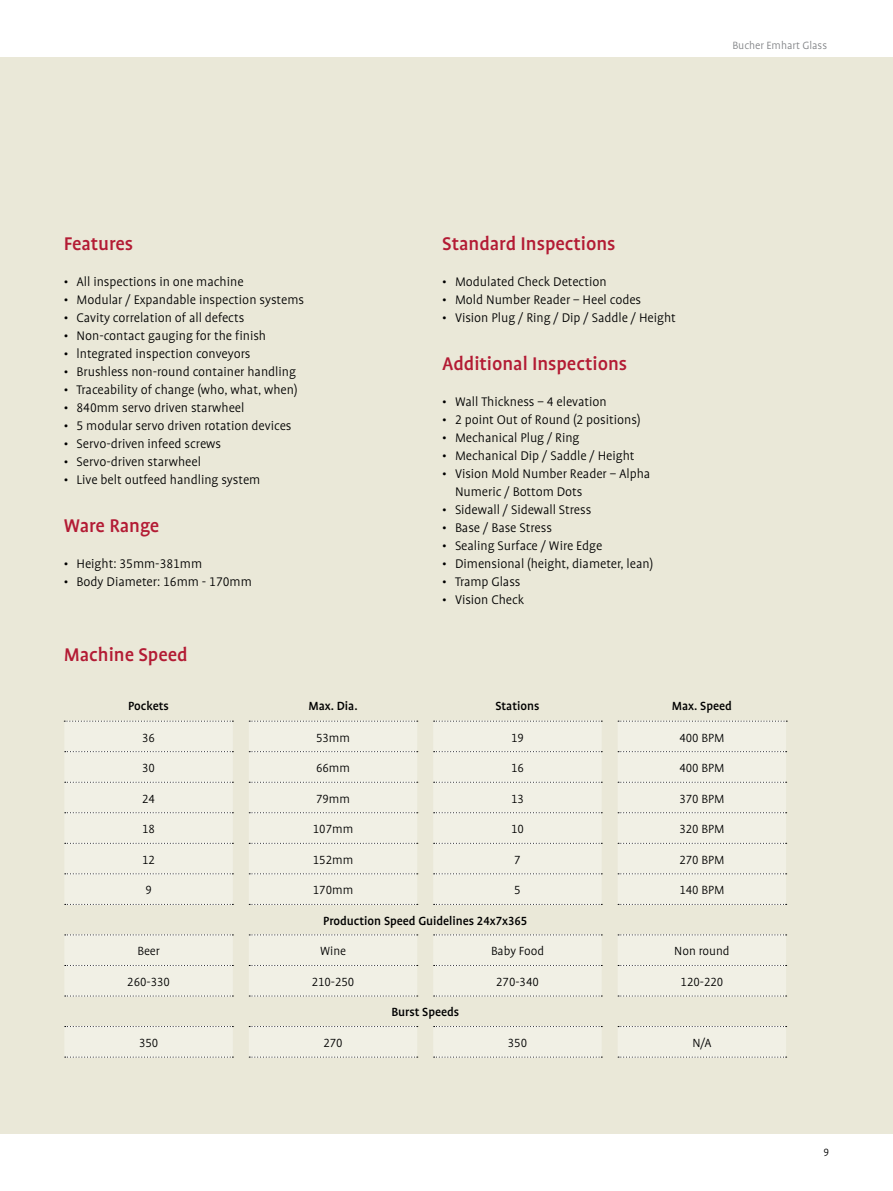
<style>
.page{position:relative;width:893px;height:1191px;background:#fff}
.page>*{position:absolute;margin:0;border:0;box-sizing:border-box;transform-origin:0 0}
.t1{font:500 21px "Bucher Profile";letter-spacing:-.005em;color:#b31b34}
.t2{font:300 14.25px/18px "Bucher Profile";letter-spacing:-.005em;color:#000}
.t3{font:300 13.5px "Bucher Profile";letter-spacing:-.005em;color:#000}
.t4{font:500 13.5px "Bucher Profile";letter-spacing:-.005em;color:#000}
.t5{font:300 12px "Bucher Profile";letter-spacing:-.005em;color:#808285}
.t6{font:300 12px "Bucher Profile";color:#000}
</style>
<div class="page">
<div style="left:0;top:57px;width:893px;height:1076px;background:#eae8d8"></div>
<hr style="left:0;top:0;width:1px;height:57px;background:#eae8d8">
<svg style="left:64px;top:721px;width:722px;height:336px;fill:#f1f0e5"></svg>
<svg style="left:64px;top:720px;width:169px;height:1px"></svg>
<svg style="left:249px;top:720px;width:169px;height:1px"></svg>
<svg style="left:434px;top:720px;width:168px;height:1px"></svg>
<svg style="left:618px;top:720px;width:169px;height:1px"></svg>
<svg style="left:65px;top:751px;width:168px;height:1px"></svg>
<svg style="left:249px;top:751px;width:169px;height:1px"></svg>
<svg style="left:434px;top:751px;width:168px;height:1px"></svg>
<svg style="left:618px;top:751px;width:169px;height:1px"></svg>
<svg style="left:65px;top:781px;width:168px;height:1px"></svg>
<svg style="left:249px;top:781px;width:169px;height:1px"></svg>
<svg style="left:434px;top:781px;width:168px;height:1px"></svg>
<svg style="left:618px;top:781px;width:169px;height:1px"></svg>
<svg style="left:65px;top:812px;width:168px;height:1px"></svg>
<svg style="left:249px;top:812px;width:169px;height:1px"></svg>
<svg style="left:434px;top:812px;width:168px;height:1px"></svg>
<svg style="left:618px;top:812px;width:169px;height:1px"></svg>
<svg style="left:65px;top:843px;width:168px;height:1px"></svg>
<svg style="left:249px;top:843px;width:169px;height:1px"></svg>
<svg style="left:434px;top:843px;width:168px;height:1px"></svg>
<svg style="left:618px;top:843px;width:169px;height:1px"></svg>
<svg style="left:65px;top:873px;width:168px;height:1px"></svg>
<svg style="left:249px;top:873px;width:169px;height:1px"></svg>
<svg style="left:434px;top:873px;width:168px;height:1px"></svg>
<svg style="left:618px;top:873px;width:169px;height:1px"></svg>
<svg style="left:65px;top:904px;width:168px;height:1px"></svg>
<svg style="left:249px;top:904px;width:169px;height:1px"></svg>
<svg style="left:434px;top:904px;width:168px;height:1px"></svg>
<svg style="left:618px;top:904px;width:169px;height:1px"></svg>
<svg style="left:65px;top:934px;width:168px;height:1px"></svg>
<svg style="left:249px;top:934px;width:169px;height:1px"></svg>
<svg style="left:434px;top:934px;width:168px;height:1px"></svg>
<svg style="left:618px;top:934px;width:169px;height:1px"></svg>
<svg style="left:65px;top:965px;width:168px;height:1px"></svg>
<svg style="left:249px;top:965px;width:169px;height:1px"></svg>
<svg style="left:434px;top:965px;width:168px;height:1px"></svg>
<svg style="left:618px;top:965px;width:169px;height:1px"></svg>
<svg style="left:65px;top:995px;width:168px;height:1px"></svg>
<svg style="left:249px;top:995px;width:169px;height:1px"></svg>
<svg style="left:434px;top:995px;width:168px;height:1px"></svg>
<svg style="left:618px;top:995px;width:169px;height:1px"></svg>
<svg style="left:65px;top:1026px;width:168px;height:1px"></svg>
<svg style="left:249px;top:1026px;width:169px;height:1px"></svg>
<svg style="left:434px;top:1026px;width:168px;height:1px"></svg>
<svg style="left:618px;top:1026px;width:169px;height:1px"></svg>
<svg style="left:65px;top:1056px;width:168px;height:1px"></svg>
<svg style="left:249px;top:1056px;width:169px;height:1px"></svg>
<svg style="left:434px;top:1056px;width:168px;height:1px"></svg>
<svg style="left:618px;top:1056px;width:169px;height:1px"></svg>
<h1 class="t1" style="left:64px;top:233px;width:71px">Features</h1>
<p class="t2" style="left:64px;top:273px;width:181px">• All inspections in one machine</p>
<p class="t2" style="left:64px;top:291px;width:242px">• Modular / Expandable inspection systems</p>
<p class="t2" style="left:64px;top:309px;width:182px">• Cavity correlation of all defects</p>
<p class="t2" style="left:64px;top:327px;width:204px">• Non-contact gauging for the finish</p>
<p class="t2" style="left:64px;top:345px;width:188px">• lntegrated inspection conveyors</p>
<p class="t2" style="left:64px;top:363px;width:234px">• Brushless non-round container handling</p>
<p class="t2" style="left:64px;top:381px;width:235px">• Traceability of change (who, what, when)</p>
<p class="t2" style="left:64px;top:399px;width:182px">• 840mm servo driven starwheel</p>
<p class="t2" style="left:64px;top:417px;width:229px">• 5 modular servo driven rotation devices</p>
<p class="t2" style="left:64px;top:435px;width:159px">• Servo-driven infeed screws</p>
<p class="t2" style="left:64px;top:453px;width:139px">• Servo-driven starwheel</p>
<p class="t2" style="left:64px;top:471px;width:198px">• Live belt outfeed handling system</p>
<h1 class="t1" style="left:64px;top:515px;width:97px">Ware Range</h1>
<p class="t2" style="left:64px;top:555px;width:140px">• Height: 35mm-381mm</p>
<p class="t2" style="left:64px;top:573px;width:190px">• Body Diameter: 16mm - 170mm</p>
<h1 class="t1" style="left:64px;top:644px;width:125px">Machine Speed</h1>
<p class="t5" style="left:732px;top:40px;width:96px">Bucher Emhart Glass</p>
<h1 class="t1" style="left:442px;top:233px;width:175px">Standard Inspections</h1>
<p class="t2" style="left:442px;top:273px;width:166px">• Modulated Check Detection</p>
<p class="t2" style="left:442px;top:291px;width:200px">• Mold Number Reader – Heel codes</p>
<p class="t2" style="left:442px;top:309px;width:235px">• Vision Plug / Ring / Dip / Saddle / Height</p>
<h1 class="t1" style="left:442px;top:353px;width:187px">Additional Inspections</h1>
<p class="t2" style="left:442px;top:393px;width:166px">• Wall Thickness – 4 elevation</p>
<p class="t2" style="left:442px;top:411px;width:200px">• 2 point Out of Round (2 positions)</p>
<p class="t2" style="left:442px;top:429px;width:139px">• Mechanical Plug / Ring</p>
<p class="t2" style="left:442px;top:447px;width:194px">• Mechanical Dip / Saddle / Height</p>
<p class="t2" style="left:455px;top:465px;width:197px;text-indent:-13px">• Vision Mold Number Reader – Alpha<br>Numeric / Bottom Dots</p>
<p class="t2" style="left:442px;top:501px;width:151px">• Sidewall / Sidewall Stress</p>
<p class="t2" style="left:442px;top:519px;width:111px">• Base / Base Stress</p>
<p class="t2" style="left:442px;top:537px;width:162px">• Sealing Surface / Wire Edge</p>
<p class="t2" style="left:442px;top:555px;width:213px">• Dimensional (height, diameter, lean)</p>
<p class="t2" style="left:442px;top:573px;width:80px">• Tramp Glass</p>
<p class="t2" style="left:442px;top:591px;width:84px">• Vision Check</p>
<p class="t4" style="left:128px;top:699px;width:42px">Pockets</p>
<p class="t4" style="left:308px;top:699px;width:51px">Max. Dia.</p>
<p class="t4" style="left:495px;top:699px;width:45px">Stations</p>
<p class="t4" style="left:672px;top:699px;width:62px">Max. Speed</p>
<p class="t3" style="left:142px;top:730px;width:14px">36</p>
<p class="t3" style="left:316px;top:730px;width:35px">53mm</p>
<p class="t3" style="left:511px;top:730px;width:14px">19</p>
<p class="t3" style="left:679px;top:730px;width:47px">400 BPM</p>
<p class="t3" style="left:142px;top:761px;width:14px">30</p>
<p class="t3" style="left:316px;top:761px;width:35px">66mm</p>
<p class="t3" style="left:511px;top:761px;width:14px">16</p>
<p class="t3" style="left:679px;top:761px;width:47px">400 BPM</p>
<p class="t3" style="left:142px;top:791px;width:14px">24</p>
<p class="t3" style="left:316px;top:791px;width:35px">79mm</p>
<p class="t3" style="left:511px;top:791px;width:14px">13</p>
<p class="t3" style="left:679px;top:791px;width:47px">370 BPM</p>
<p class="t3" style="left:142px;top:822px;width:14px">18</p>
<p class="t3" style="left:313px;top:822px;width:42px">107mm</p>
<p class="t3" style="left:511px;top:822px;width:14px">10</p>
<p class="t3" style="left:679px;top:822px;width:47px">320 BPM</p>
<p class="t3" style="left:142px;top:852px;width:14px">12</p>
<p class="t3" style="left:313px;top:852px;width:42px">152mm</p>
<p class="t3" style="left:514px;top:852px;width:8px">7</p>
<p class="t3" style="left:679px;top:852px;width:47px">270 BPM</p>
<p class="t3" style="left:145px;top:883px;width:8px">9</p>
<p class="t3" style="left:313px;top:883px;width:42px">170mm</p>
<p class="t3" style="left:514px;top:883px;width:8px">5</p>
<p class="t3" style="left:679px;top:883px;width:47px">140 BPM</p>
<p class="t4" style="left:323px;top:914px;width:206px">Production Speed Guidelines 24x7x365</p>
<p class="t3" style="left:137px;top:944px;width:24px">Beer</p>
<p class="t3" style="left:320px;top:944px;width:28px">Wine</p>
<p class="t3" style="left:491px;top:944px;width:54px">Baby Food</p>
<p class="t3" style="left:674px;top:944px;width:57px">Non round</p>
<p class="t3" style="left:127px;top:975px;width:44px">260-330</p>
<p class="t3" style="left:312px;top:975px;width:44px">210-250</p>
<p class="t3" style="left:496px;top:975px;width:44px">270-340</p>
<p class="t3" style="left:681px;top:975px;width:44px">120-220</p>
<p class="t4" style="left:391px;top:1005px;width:69px">Burst Speeds</p>
<p class="t3" style="left:139px;top:1036px;width:21px">350</p>
<p class="t3" style="left:323px;top:1036px;width:21px">270</p>
<p class="t3" style="left:508px;top:1036px;width:21px">350</p>
<p class="t3" style="left:692px;top:1036px;width:21px">N/A</p>
<p class="t6" style="left:823px;top:1145px;width:7px">9</p>
</div>
